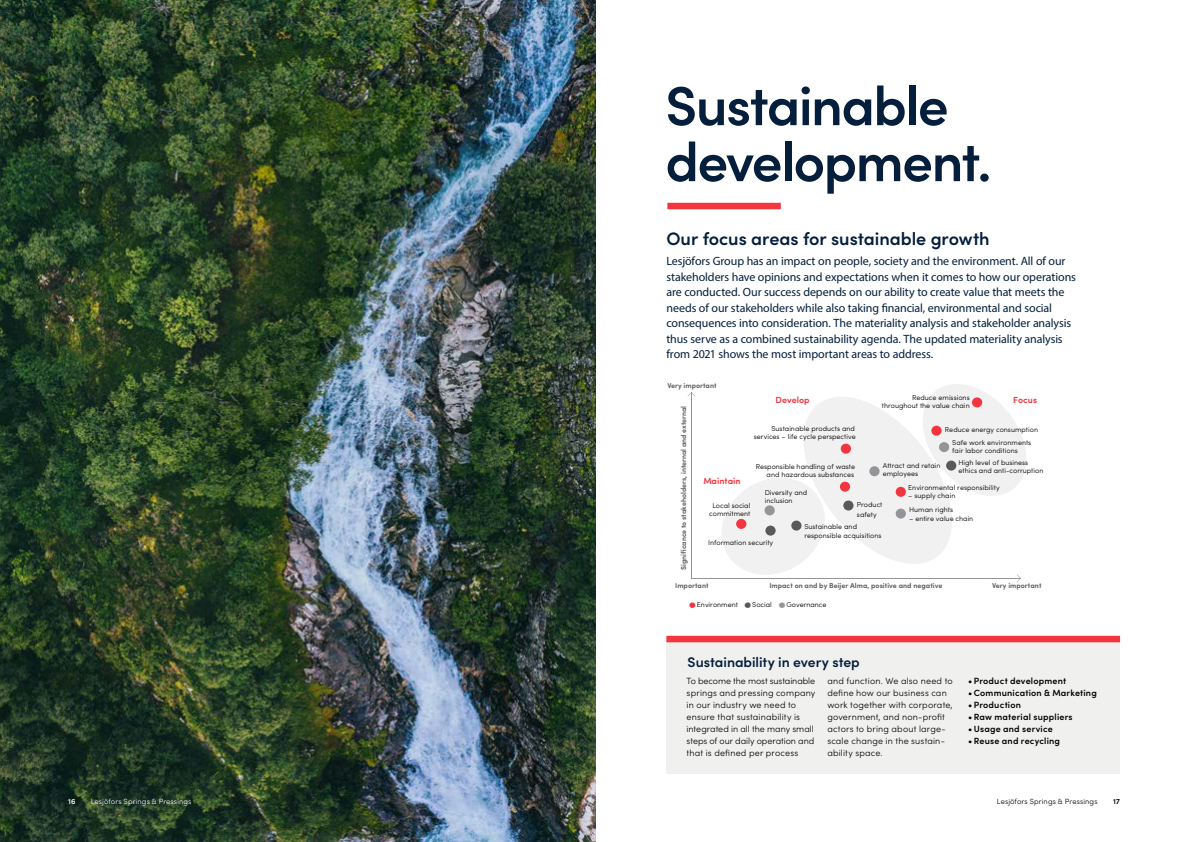
<style>
.page{position:relative;width:1191px;height:842px;background:#fff}
.page>*{position:absolute;margin:0;border:0;box-sizing:border-box;transform-origin:0 0}
.t1{font:600 55px/56px "Sofia Pro";letter-spacing:-.03em;color:#041e3b}
.t2{font:600 18px "Sofia Pro";letter-spacing:-.005em;color:#041e3b}
.t3{font:600 14px "Sofia Pro";letter-spacing:-.005em;color:#041e3b}
.t4{font:12px/15.5px "Myriad Pro";letter-spacing:-.01em;color:#041e3b}
.t5{font:300 9px/12px "Sofia Pro";letter-spacing:.02em;color:#000}
.t6{font:600 9px "Sofia Pro";letter-spacing:.02em;color:#000}
.t7{font:600 8.8px "Sofia Pro";color:#f33540}
.t8{font:300 7.5px "Sofia Pro";letter-spacing:.015em;color:#fff}
.t9{font:300 7.5px "Sofia Pro";letter-spacing:.015em;color:#000}
.t10{font:600 7.5px "Sofia Pro";color:#fff}
.t11{font:600 7.5px "Sofia Pro";color:#000}
.t12{font:600 7.2px "Sofia Pro";color:#58595b}
.t13{font:300 7.1px/8.1px "Sofia Pro";color:#000}
.t14{font:600 7.1px "Sofia Pro";color:#58595b}
.s1{font-size:20px;color:#f33540}
.s2{font-size:20px;color:#58595b}
.s3{font-size:20px;color:#939598}
</style>
<div class="page">
<img style="left:0;top:0;width:595px;height:842px">
<div style="left:667px;top:203px;width:114px;height:6px;background:#f33540"></div>
<div style="left:666px;top:640px;width:454px;height:133px;background:#f0f1ef"></div>
<div style="left:666px;top:636px;width:454px;height:6px;background:#f33540"></div>
<hr style="left:691px;top:578px;width:329px;height:1px;background:#939598">
<hr style="left:691px;top:392px;width:1px;height:186px;background:#939598">
<svg style="left:687px;top:393px;width:8px;height:4px"></svg>
<svg style="left:722px;top:384px;width:304px;height:198px"></svg>
<div style="left:736px;top:519px;width:10px;height:10px;background:#f33540;border-radius:50%"></div>
<div style="left:972px;top:397px;width:10px;height:10px;background:#f33540;border-radius:50%"></div>
<div style="left:931px;top:426px;width:10px;height:10px;background:#f33540;border-radius:50%"></div>
<div style="left:840px;top:482px;width:10px;height:10px;background:#f33540;border-radius:50%"></div>
<div style="left:895px;top:487px;width:11px;height:10px;background:#f33540;border-radius:50%"></div>
<div style="left:840px;top:444px;width:11px;height:10px;background:#f33540;border-radius:50%"></div>
<div style="left:946px;top:461px;width:10px;height:10px;background:#58595b;border-radius:50%"></div>
<div style="left:843px;top:500px;width:10px;height:10px;background:#58595b;border-radius:50%"></div>
<div style="left:765px;top:526px;width:10px;height:10px;background:#58595b;border-radius:50%"></div>
<div style="left:791px;top:521px;width:10px;height:10px;background:#58595b;border-radius:50%"></div>
<div style="left:939px;top:442px;width:10px;height:10px;background:#939598;border-radius:50%"></div>
<div style="left:869px;top:466px;width:10px;height:10px;background:#939598;border-radius:50%"></div>
<div style="left:764px;top:505px;width:11px;height:10px;background:#939598;border-radius:50%"></div>
<div style="left:895px;top:509px;width:11px;height:10px;background:#939598;border-radius:50%"></div>
<h1 class="t1" style="left:665px;top:74px;width:328px">Sustainable development.</h1>
<h2 class="t2" style="left:666px;top:225px;width:325px">Our focus areas for sustainable growth</h2>
<p class="t4" style="left:666px;top:253px;width:411px">Lesjöfors Group has an impact on people, society and the environment. All of our stakeholders have opinions and expectations when it comes to how our operations are conducted. Our success depends on our ability to create value that meets the needs of our stakeholders while also taking financial, environmental and social consequences into consideration. The materiality analysis and stakeholder analysis thus serve as a combined sustainability agenda. The updated materiality analysis from 2021 shows the most important areas to address.</p>
<p class="t14" style="left:667px;top:380px;width:51px">Very important</p>
<p class="t12" style="left:678px;top:570px;width:166px;rotate:-90deg">Significance to stakeholders, internal and external</p>
<p class="t13" style="left:882px;top:393px;width:89px;text-align:right">Reduce emissions throughout the value chain</p>
<p class="t13" style="left:945px;top:423px;width:95px;line-height:12.8px;text-align:center">Reduce energy consumption<br>Safe work environments</p>
<p class="t13" style="left:958px;top:444px;width:71px;line-height:11.7px;text-indent:-6px">fair labor conditions<br>High level of business</p>
<p class="t13" style="left:958px;top:466px;width:86px">ethics and anti-corruption</p>
<p class="t13" style="left:908px;top:483px;width:93px">Environmental responsibility</p>
<p class="t13" style="left:908px;top:491px;width:49px">– supply chain</p>
<p class="t7" style="left:775px;top:393px;width:35px">Develop</p>
<p class="t7" style="left:1013px;top:393px;width:25px">Focus</p>
<p class="t13" style="left:754px;top:424px;width:103px;text-align:right">Sustainable products and services – life cycle perspective</p>
<p class="t13" style="left:756px;top:462px;width:101px;text-align:right">Responsible handling of waste and hazardous substances</p>
<p class="t13" style="left:882px;top:461px;width:59px">Attract and retain employees</p>
<p class="t13" style="left:857px;top:500px;width:27px;line-height:9.4px">Product safety</p>
<p class="t7" style="left:703px;top:474px;width:39px">Maintain</p>
<p class="t13" style="left:764px;top:488px;width:44px">Diversity and inclusion</p>
<p class="t13" style="left:709px;top:501px;width:43px;text-align:center">Local social commitment</p>
<p class="t13" style="left:708px;top:538px;width:67px">Information security</p>
<p class="t13" style="left:909px;top:505px;width:46px">Human rights</p>
<p class="t13" style="left:909px;top:514px;width:66px">– entire value chain</p>
<p class="t13" style="left:804px;top:521px;width:79px;line-height:9.4px">Sustainable and responsible acquisitions</p>
<p class="t14" style="left:675px;top:580px;width:35px">Important</p>
<p class="t14" style="left:769px;top:580px;width:174px">Impact on and by Beijer Alma, positive and negative</p>
<p class="t14" style="left:992px;top:580px;width:51px">Very important</p>
<p class="t13" style="left:688px;top:600px;width:51px"><span class="s1">•</span>Environment</p>
<p class="t13" style="left:743px;top:600px;width:30px"><span class="s2">•</span>Social</p>
<p class="t13" style="left:777px;top:600px;width:51px"><span class="s3">•</span>Governance</p>
<h3 class="t3" style="left:687px;top:651px;width:174px">Sustainability in every step</h3>
<p class="t5" style="left:686px;top:674px;width:130px">To become the most sustainable springs and pressing company in our industry we need to ensure that sustainability is integrated in all the many small steps of our daily operation and that is defined per process</p>
<p class="t5" style="left:827px;top:674px;width:127px">and function. We also need to define how our business can work together with corporate, government, and non-profit actors to bring about large&shy;scale change in the sustain&shy;ability space.</p>
<p class="t6" style="left:968px;top:674px;width:100px">• Product development</p>
<p class="t6" style="left:968px;top:686px;width:130px">•Communication &amp; Marketing</p>
<p class="t6" style="left:968px;top:698px;width:54px">• Production</p>
<p class="t6" style="left:968px;top:710px;width:106px">• Raw material suppliers</p>
<p class="t6" style="left:968px;top:722px;width:86px">•Usage and service</p>
<p class="t6" style="left:968px;top:734px;width:93px">• Reuse and recycling</p>
<p class="t10" style="left:68px;top:796px;width:9px">16</p>
<p class="t8" style="left:91px;top:796px;width:102px">Lesjöfors Springs &amp; Pressings</p>
<p class="t9" style="left:997px;top:796px;width:102px">Lesjöfors Springs &amp; Pressings</p>
<p class="t11" style="left:1113px;top:796px;width:8px">17</p>
</div>
